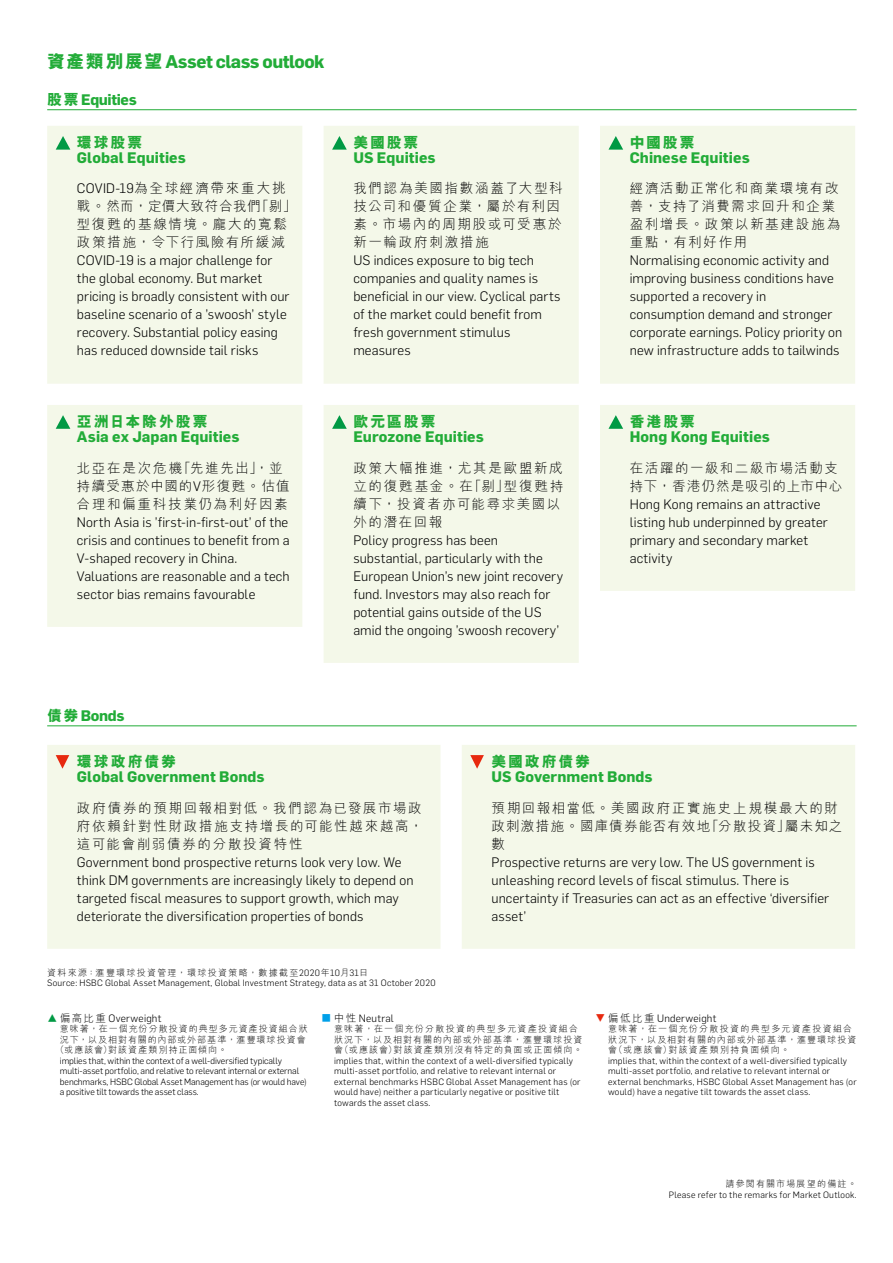
<style>
.page{position:relative;width:893px;height:1263px;background:#fff}
.page>*{position:absolute;margin:0;border:0;box-sizing:border-box;transform-origin:0 0}
.t1{font:700 18px "Flama";letter-spacing:-.03em;color:#22ac38}
.t2{font:700 15px "Flama";letter-spacing:.005em;color:#22ac38}
.t3{font:800 15px "M Hei HK";letter-spacing:.12em;color:#22ac38}
.t4{font:700 15px "Flama";letter-spacing:-.025em;color:#22ac38}
.t5{font:300 13.5px/18px "Flama";letter-spacing:.01em;color:#000}
.t6{font:300 13.5px/18px "M Hei HK";letter-spacing:.115em;color:#000}
.t7{font:300 13.5px/18px "M Hei HK";letter-spacing:.095em;color:#000}
.t8{font:300 10.5px "Flama";letter-spacing:.015em;color:#000}
.t9{font:300 9px/10.5px "Flama";letter-spacing:.02em;color:#000}
.t10{font:300 9px/10.5px "Flama";letter-spacing:-.005em;color:#000}
.t11{font:300 9px/10.5px "M Hei HK";letter-spacing:.125em;color:#000}
.t12{font:300 9px "M Hei HK";letter-spacing:.15em;color:#000}
.t13{font:300 9px "M Hei HK";letter-spacing:.105em;color:#000}
.s1{font-family:"M Hei HK";font-weight:800}
.s2{font-family:"Flama"}
.s3{font-family:"M Hei HK";color:#094}
.s4{font-family:"M Hei HK"}
.s5{font-family:"M Hei HK";color:#00a0e9}
.s6{font-family:"M Hei HK";color:#e7290f}
</style>
<div class="page">
<div style="left:47px;top:126px;width:255px;height:501px;background:#f4f8e9"></div>
<svg style="left:56px;top:136px;width:14px;height:14px"></svg>
<svg style="left:56px;top:415px;width:14px;height:14px"></svg>
<div style="left:324px;top:126px;width:255px;height:537px;background:#f4f8e9"></div>
<svg style="left:332px;top:136px;width:15px;height:14px"></svg>
<svg style="left:332px;top:415px;width:15px;height:14px"></svg>
<div style="left:600px;top:126px;width:255px;height:465px;background:#f4f8e9"></div>
<svg style="left:608px;top:136px;width:15px;height:14px"></svg>
<svg style="left:608px;top:415px;width:15px;height:14px"></svg>
<hr style="left:47px;top:109px;width:810px;height:1px;background:#22ac38">
<div style="left:47px;top:745px;width:394px;height:204px;background:#f4f8e9"></div>
<svg style="left:56px;top:755px;width:13px;height:14px"></svg>
<div style="left:462px;top:745px;width:393px;height:204px;background:#f4f8e9"></div>
<svg style="left:470px;top:755px;width:14px;height:14px"></svg>
<hr style="left:47px;top:725px;width:810px;height:1px;background:#22ac38">
<h1 class="t1" style="left:47px;top:48px;width:279px"><span class="s1">資產類別展望</span> Asset class outlook</h1>
<p class="t4" style="left:47px;top:89px;width:91px"><span class="s1">股票</span> Equities</p>
<p class="t3" style="left:77px;top:132px;width:67px">環球股票</p>
<p class="t2" style="left:77px;top:146px;width:111px">Global Equities</p>
<p class="t6" style="left:77px;top:179px;width:221px"><span class="s2">COVID-19</span>為全球經濟帶來重大挑戰。然而，定價大致符合我們「剔」型復甦的基線情境。龐大的寬鬆政策措施，令下行風險有所緩減</p>
<p class="t5" style="left:77px;top:251px;width:214px">COVID-19 is a major challenge for the global economy. But market pricing is broadly consistent with our baseline scenario of a ’swoosh’ style recovery. Substantial policy easing has reduced downside tail risks</p>
<p class="t3" style="left:77px;top:411px;width:132px">亞洲日本除外股票</p>
<p class="t2" style="left:77px;top:426px;width:164px">Asia ex Japan Equities</p>
<p class="t6" style="left:77px;top:458px;width:214px">北亞在是次危機「先進先出」，並持續受惠於中國的<span class="s2">V</span>形復甦。估值合理和偏重科技業仍為利好因素</p>
<p class="t5" style="left:77px;top:512px;width:214px">North Asia is ’first-in-first-out’ of the crisis and continues to benefit from a V-shaped recovery in China.<br>Valuations are reasonable and a tech sector bias remains favourable</p>
<p class="t2" style="left:47px;top:705px;width:79px"><span class="s1">債券</span> Bonds</p>
<p class="t3" style="left:353px;top:132px;width:67px">美國股票</p>
<p class="t2" style="left:353px;top:146px;width:84px">US Equities</p>
<p class="t6" style="left:353px;top:179px;width:211px">我們認為美國指數涵蓋了大型科技公司和優質企業，屬於有利因素。市場內的周期股或可受惠於新一輪政府刺激措施</p>
<p class="t5" style="left:353px;top:251px;width:209px">US indices exposure to big tech companies and quality names is beneficial in our view. Cyclical parts of the market could benefit from fresh government stimulus measures</p>
<p class="t3" style="left:353px;top:411px;width:84px">歐元區股票</p>
<p class="t2" style="left:353px;top:426px;width:132px">Eurozone Equities</p>
<p class="t6" style="left:353px;top:458px;width:212px">政策大幅推進，尤其是歐盟新成立的復甦基金。在「剔」型復甦持續下，投資者亦可能尋求美國以外的潛在回報</p>
<p class="t5" style="left:353px;top:530px;width:211px">Policy progress has been substantial, particularly with the European Union’s new joint recovery fund. Investors may also reach for potential gains outside of the US amid the ongoing ’swoosh recovery’</p>
<p class="t3" style="left:630px;top:132px;width:67px">中國股票</p>
<p class="t2" style="left:630px;top:146px;width:122px">Chinese Equities</p>
<p class="t6" style="left:630px;top:179px;width:212px">經濟活動正常化和商業環境有改善，支持了消費需求回升和企業盈利增長。政策以新基建設施為重點，有利好作用</p>
<p class="t5" style="left:630px;top:251px;width:214px">Normalising economic activity and improving business conditions have supported a recovery in consumption demand and stronger corporate earnings. Policy priority on new infrastructure adds to tailwinds</p>
<p class="t3" style="left:630px;top:411px;width:67px">香港股票</p>
<p class="t2" style="left:630px;top:426px;width:142px">Hong Kong Equities</p>
<p class="t7" style="left:630px;top:458px;width:214px">在活躍的一級和二級市場活動支持下，香港仍然是吸引的上市中心</p>
<p class="t5" style="left:630px;top:494px;width:200px">Hong Kong remains an attractive listing hub underpinned by greater primary and secondary market activity</p>
<p class="t3" style="left:77px;top:751px;width:101px">環球政府債券</p>
<p class="t2" style="left:77px;top:765px;width:189px">Global Government Bonds</p>
<p class="t6" style="left:77px;top:798px;width:347px;text-align:justify">政府債券的預期回報相對低。我們認為已發展市場政府依賴針對性財政措施支持增長的可能性越來越高，這可能會削弱債券的分散投資特性</p>
<p class="t5" style="left:77px;top:852px;width:338px">Government bond prospective returns look very low. We think DM governments are increasingly likely to depend on targeted fiscal measures to support growth, which may deteriorate the diversification properties of bonds</p>
<p class="t12" style="left:47px;top:966px;width:322px">資料來源：滙豐環球投資管理，環球投資策略，數據截至<span class="s2">2020</span>年<span class="s2">10</span>月<span class="s2">31</span>日</p>
<p class="t9" style="left:47px;top:977px;width:390px">Source: HSBC Global Asset Management, Global Investment Strategy, data as at 31 October 2020</p>
<p class="t3" style="left:492px;top:751px;width:100px">美國政府債券</p>
<p class="t2" style="left:492px;top:765px;width:163px">US Government Bonds</p>
<p class="t6" style="left:492px;top:798px;width:352px">預期回報相當低。美國政府正實施史上規模最大的財政刺激措施。國庫債券能否有效地「分散投資」屬未知之數</p>
<p class="t5" style="left:492px;top:852px;width:339px">Prospective returns are very low. The US government is unleashing record levels of fiscal stimulus. There is uncertainty if Treasuries can act as an effective ‘diversifier asset’</p>
<p class="t8" style="left:47px;top:1011px;width:116px"><span class="s3">▲</span> <span class="s4">偏高比重</span> Overweight</p>
<p class="t11" style="left:60px;top:1023px;width:249px">意味著，在一個充份分散投資的典型多元資產投資組合狀</p>
<p class="t13" style="left:60px;top:1033px;width:247px">況下，以及相對有關的內部或外部基準，滙豐環球投資會</p>
<p class="t11" style="left:55px;top:1044px;width:173px">（或應該會）對該資產類別持正面傾向。</p>
<p class="t10" style="left:60px;top:1055px;width:248px">implies that, within the context of a well-diversified typically multi-asset portfolio, and relative to relevant internal or external benchmarks, HSBC Global Asset Management has (or would have) a positive tilt towards the asset class.</p>
<p class="t8" style="left:321px;top:1011px;width:74px"><span class="s5">■</span> <span class="s4">中性</span> Neutral</p>
<p class="t11" style="left:334px;top:1023px;width:250px">意味著，在一個充份分散投資的典型多元資產投資組合狀況下，以及相對有關的內部或外部基準，滙豐環球投資會（或應該會）對該資產類別沒有特定的負面或正面傾向。</p>
<p class="t9" style="left:334px;top:1055px;width:248px">implies that, within the context of a well-diversified typically multi-asset portfolio, and relative to relevant internal or external benchmarks HSBC Global Asset Management has (or would have) neither a particularly negative or positive tilt towards the asset class.</p>
<p class="t8" style="left:595px;top:1011px;width:123px"><span class="s6">▼</span> <span class="s4">偏低比重</span> Underweight</p>
<p class="t11" style="left:608px;top:1023px;width:250px">意味著，在一個充份分散投資的典型多元資產投資組合狀況下，以及相對有關的內部或外部基準，滙豐環球投資會（或應該會）對該資產類別持負面傾向。</p>
<p class="t9" style="left:608px;top:1055px;width:250px">implies that, within the context of a well-diversified typically multi-asset portfolio, and relative to relevant internal or external benchmarks, HSBC Global Asset Management has (or would) have a negative tilt towards the asset class.</p>
<p class="t11" style="left:725px;top:1178px;width:133px">請參閱有關市場展望的備註。</p>
<p class="t9" style="left:669px;top:1189px;width:189px">Please refer to the remarks for Market Outlook.</p>
</div>
